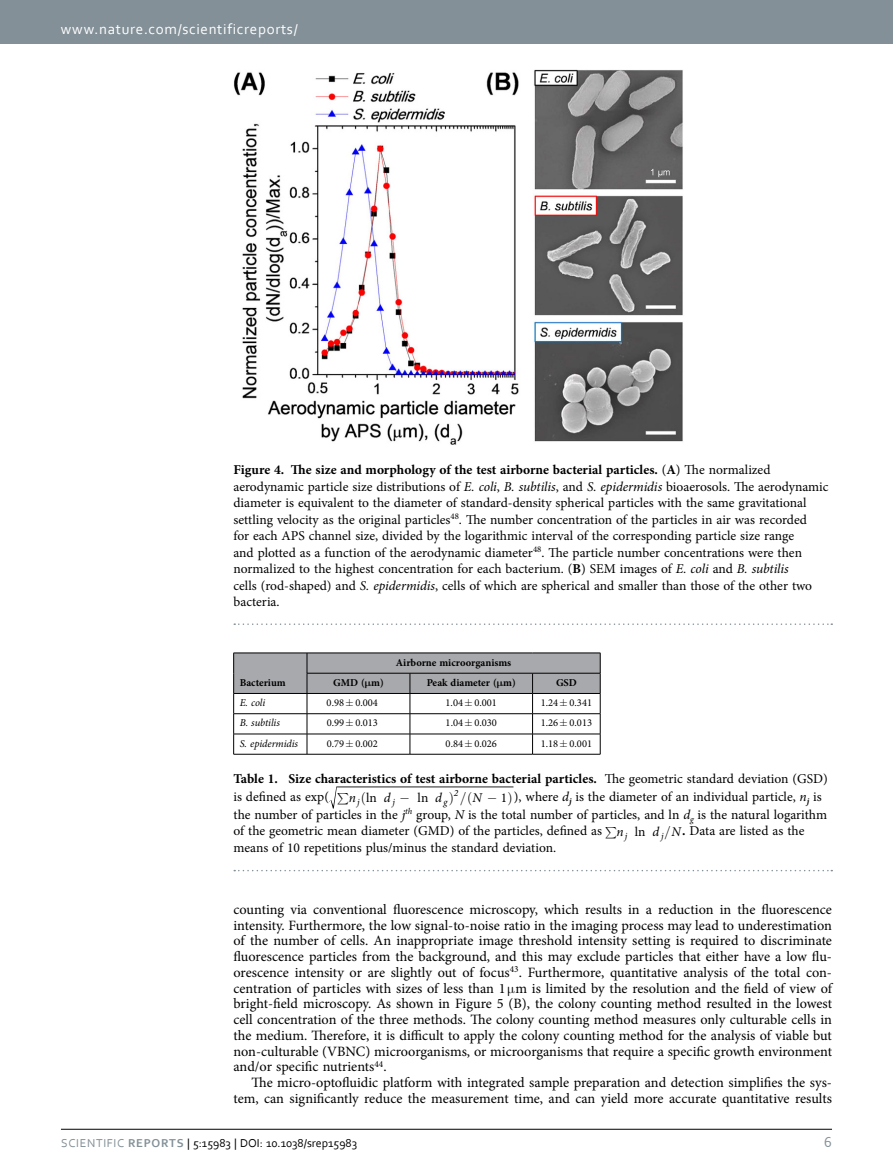
<style>
.page{position:relative;width:893px;height:1174px;background:#fff}
.page>*{position:absolute;margin:0;border:0;box-sizing:border-box;transform-origin:0 0}
.t1{font:15px "Njqxbb Corbel";letter-spacing:.045em;color:#fff}
.t2{font:15px "Hmcysg Corbel";color:#839097}
.t3{font:14.25px/15.8px "Jlctwy Minion Pro";color:#000;text-align:justify}
.t4{font:13.5px/16.5px "Jlctwy Minion Pro";color:#000}
.t5{font:700 13.5px "Hxdlxj Minion Pro";color:#000}
.t6{font:13.35px "Jlctwy Minion Pro";color:#000}
.t7{font:italic 13.35px "Rvwlbh Minion Pro";color:#000}
.t8{font:12px "Lljhgq Corbel";color:#000}
.t9{font:10.5px "Jlctwy Minion Pro";color:#000}
.t10{font:700 10.5px "Hxdlxj Minion Pro";color:#000}
.t11{font:italic 10.5px "Rvwlbh Minion Pro";letter-spacing:-.01em;color:#000}
.t12{font:italic 9.45px "Rvwlbh Minion Pro";color:#000}
.s1{font-family:"Jlctwy Minion Pro";font-weight:400}
.s2{font-family:"Rvwlbh Minion Pro";font-style:italic}
.s3{font-family:"Hxdlxj Minion Pro";font-weight:700}
.s4{font-family:"Rvwlbh Minion Pro";font-style:italic;font-size:13.35px}
.s5{font-family:"Jlctwy Minion Pro";font-style:normal}
.s6{color:#839097}
.s7{font-family:"Jtjqgv Corbel";font-weight:700;color:#839097}
</style>
<div class="page">
<div style="left:0;top:0;width:893px;height:43px;background:#839097"></div>
<hr style="left:61px;top:1129px;width:771px;height:1px;background:#000">
<img style="left:234px;top:70px;width:449px;height:375px">
<svg style="left:234px;top:623px;width:598px;height:2px"></svg>
<svg style="left:234px;top:870px;width:598px;height:1px"></svg>
<hr style="left:233px;top:754px;width:74px;height:1px;background:#000">
<hr style="left:307px;top:754px;width:103px;height:1px;background:#000">
<hr style="left:410px;top:754px;width:123px;height:1px;background:#000">
<hr style="left:533px;top:754px;width:67px;height:1px;background:#000">
<hr style="left:233px;top:652px;width:74px;height:1px;background:#000">
<hr style="left:307px;top:652px;width:103px;height:1px;background:#000">
<hr style="left:410px;top:652px;width:123px;height:1px;background:#000">
<hr style="left:533px;top:652px;width:67px;height:1px;background:#000">
<svg style="left:233px;top:653px;width:368px;height:101px"></svg>
<svg style="left:329px;top:786px;width:184px;height:22px"></svg>
<p class="t1" style="left:61px;top:19px;width:238px">www.nature.com/scientificreports/</p>
<p class="t5" style="left:233px;top:460px;width:539px">Figure 4. The size and morphology of the test airborne bacterial particles. <span class="s1">(</span>A<span class="s1">) The normalized</span></p>
<p class="t4" style="left:233px;top:478px;width:597px">aerodynamic particle size distributions of <span class="s2">E. coli</span>, <span class="s2">B. subtilis</span>, and <span class="s2">S. epidermidis</span> bioaerosols. The aerodynamic diameter is equivalent to the diameter of standard-density spherical particles with the same gravitational settling velocity as the original particles<sup>48</sup>. The number concentration of the particles in air was recorded<br>for each APS channel size, divided by the logarithmic interval of the corresponding particle size range<br>and plotted as a function of the aerodynamic diameter<sup>48</sup>. The particle number concentrations were then normalized to the highest concentration for each bacterium. (<span class="s3">B</span>) SEM images of <span class="s2">E. coli</span> and <span class="s2">B. subtilis<br></span>cells (rod-shaped) and <span class="s2">S. epidermidis</span>, cells of which are spherical and smaller than those of the other two bacteria.</p>
<p class="t10" style="left:240px;top:675px;width:48px">Bacterium</p>
<p class="t10" style="left:396px;top:655px;width:117px">Airborne microorganisms</p>
<p class="t10" style="left:333px;top:675px;width:52px">GMD ( m)</p>
<p class="t10" style="left:427px;top:675px;width:91px">Peak diameter ( m)</p>
<p class="t10" style="left:556px;top:675px;width:22px">GSD</p>
<p class="t11" style="left:240px;top:695px;width:27px">E. coli</p>
<p class="t9" style="left:327px;top:696px;width:53px">0.98 0.004</p>
<p class="t9" style="left:446px;top:696px;width:53px">1.04 0.001</p>
<p class="t9" style="left:541px;top:696px;width:53px">1.24 0.341</p>
<p class="t11" style="left:240px;top:716px;width:42px">B. subtilis</p>
<p class="t9" style="left:327px;top:716px;width:53px">0.99 0.013</p>
<p class="t9" style="left:446px;top:716px;width:53px">1.04 0.030</p>
<p class="t9" style="left:541px;top:716px;width:53px">1.26 0.013</p>
<p class="t11" style="left:240px;top:736px;width:60px">S. epidermidis</p>
<p class="t9" style="left:327px;top:736px;width:53px">0.79 0.002</p>
<p class="t9" style="left:446px;top:736px;width:53px">0.84 0.026</p>
<p class="t9" style="left:541px;top:736px;width:53px">1.18 0.001</p>
<p class="t5" style="left:233px;top:769px;width:596px">Table 1. Size characteristics of test airborne bacterial particles. <span class="s1">The geometric standard deviation (GSD)</span></p>
<p class="t4" style="left:233px;top:788px;width:124px">is defined as exp( ∑<span class="s4">n</span></p>
<p class="t7" style="left:384px;top:788px;width:27px">d −</p>
<p class="t12" style="left:454px;top:786px;width:6px">2</p>
<p class="t4" style="left:233px;top:787px;width:595px;line-height:18px;text-indent:280px">), where <span class="s2">d</span><sub>j</sub> is the diameter of an individual particle, <span class="s2">n</span><sub>j</sub> is the number of particles in the <span class="s2">j</span><sup>th</sup> group, <span class="s2">N</span> is the total number of particles, and ln <span class="s2">d</span><sub>g</sub> is the natural logarithm</p>
<p class="t4" style="left:233px;top:823px;width:392px">of the geometric mean diameter (GMD) of the particles, defined as ∑<span class="s4">n</span></p>
<p class="t7" style="left:652px;top:822px;width:8px">d</p>
<p class="t6" style="left:366px;top:788px;width:12px">ln</p>
<p class="t6" style="left:418px;top:788px;width:26px">ln <span class="s2">d</span></p>
<p class="t7" style="left:472px;top:788px;width:36px">N−<span class="s5">1</span></p>
<p class="t12" style="left:357px;top:795px;width:4px">j</p>
<p class="t12" style="left:392px;top:795px;width:4px">j</p>
<p class="t12" style="left:443px;top:795px;width:5px">g</p>
<p class="t6" style="left:635px;top:822px;width:12px">ln</p>
<p class="t4" style="left:671px;top:823px;width:134px"><span class="s4">N</span><span class="s3">.</span> Data are listed as the</p>
<p class="t12" style="left:625px;top:830px;width:4px">j</p>
<p class="t12" style="left:661px;top:830px;width:4px">j</p>
<p class="t4" style="left:233px;top:839px;width:324px">means of 10 repetitions plus/minus the standard deviation.</p>
<p class="t3" style="left:233px;top:901px;width:600px">counting via conventional fluorescence microscopy, which results in a reduction in the fluorescence intensity. Furthermore, the low signal-to-noise ratio in the imaging process may lead to underestimation of the number of cells. An inappropriate image threshold intensity setting is required to discriminate fluorescence particles from the background, and this may exclude particles that either have a low flu&shy;orescence intensity or are slightly out of focus<sup>43</sup>. Furthermore, quantitative analysis of the total con&shy;centration of particles with sizes of less than 1 m is limited by the resolution and the field of view of bright-field microscopy. As shown in Figure 5 (B), the colony counting method resulted in the lowest cell concentration of the three methods. The colony counting method measures only culturable cells in the medium. Therefore, it is difficult to apply the colony counting method for the analysis of viable but non-culturable (VBNC) microorganisms, or microorganisms that require a specific growth environment and/or specific nutrients<sup>44</sup>.</p>
<p class="t3" style="left:233px;top:1074px;width:600px;text-align:right">The micro-optofluidic platform with integrated sample preparation and detection simplifies the sys&shy;tem, can significantly reduce the measurement time, and can yield more accurate quantitative results</p>
<p class="t8" style="left:61px;top:1135px;width:298px"><span class="s6">SCIENTIFIC</span> <span class="s7">REPORTS</span> | 5:15983 | DOI : 10.1038/SREP15983</p>
<p class="t2" style="left:824px;top:1132px;width:9px">6</p>
</div>
